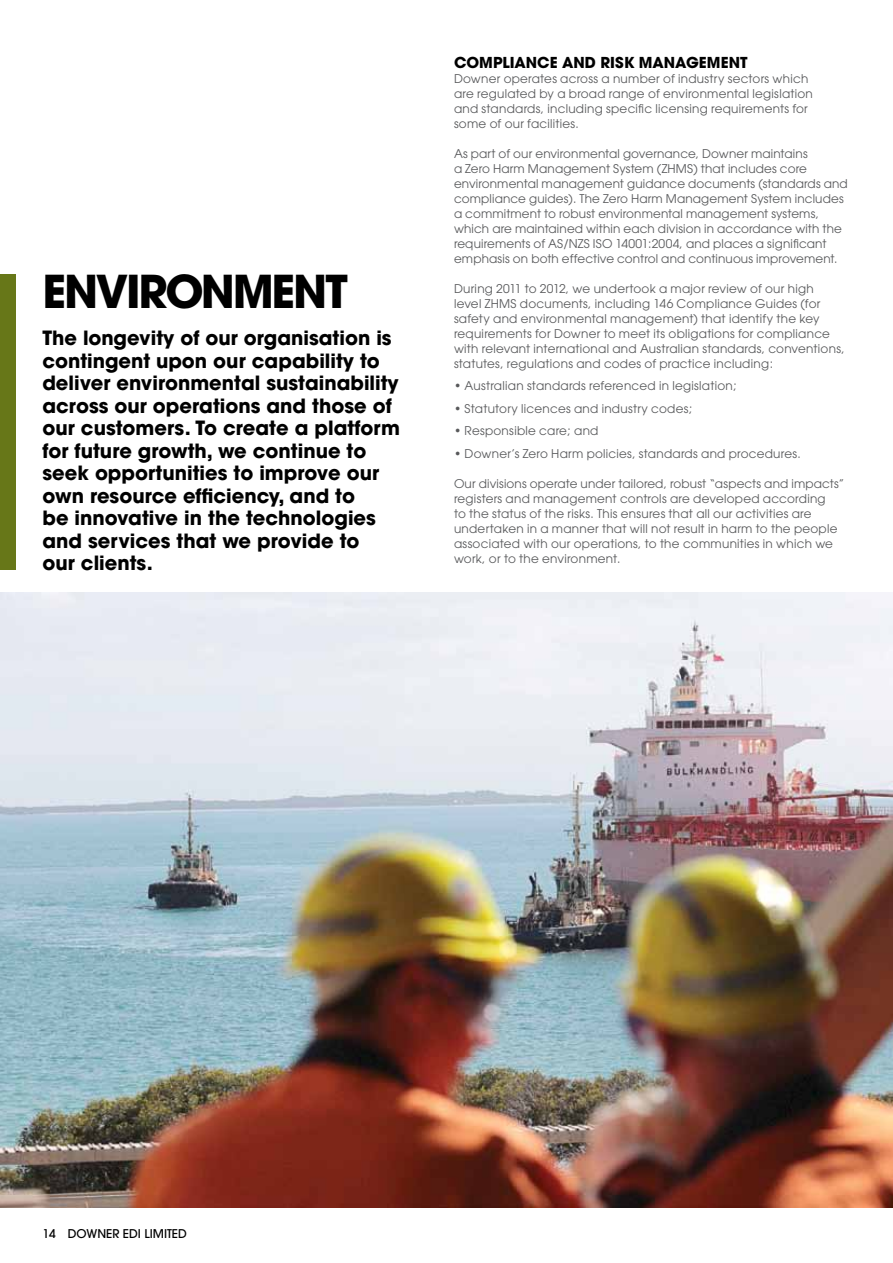
<style>
.page{position:relative;width:893px;height:1263px;background:#fff}
.page>*{position:absolute;margin:0;border:0;box-sizing:border-box;transform-origin:0 0}
.t1{font:700 45px "Avant Garde";letter-spacing:-.05em;color:#000}
.t2{font:700 19.5px/22.5px "Avant Garde";color:#000}
.t3{font:700 15px "Avant Garde";color:#000}
.t4{font:12px/15px "Avant Garde";letter-spacing:.02em;color:#58595b}
.t5{font:500 12px "Avant Garde";color:#000}
</style>
<div class="page">
<img style="left:0;top:593px;width:893px;height:615px">
<div style="left:0;top:275px;width:15px;height:295px;background:#677718"></div>
<h1 class="t1" style="left:43px;top:262px;width:307px">Environment</h1>
<p class="t2" style="left:43px;top:326px;width:359px">The longevity of our organisation is contingent upon our capability to deliver environmental sustainability across our operations and those of our customers. To create a platform for future growth, we continue to seek opportunities to improve our own resource efficiency, and to<br>be innovative in the technologies and services that we provide to<br>our clients.</p>
<p class="t3" style="left:454px;top:52px;width:277px">COMPLIANCE AND RISK MANAGEMENT</p>
<p class="t4" style="left:454px;top:71px;width:360px">Downer operates across a number of industry sectors which are regulated by a broad range of environmental legislation and standards, including specific licensing requirements for some of our facilities.</p>
<p class="t4" style="left:454px;top:146px;width:395px">As part of our environmental governance, Downer maintains<br>a Zero Harm Management System (ZHMS) that includes core environmental management guidance documents (standards and compliance guides). The Zero Harm Management System includes a commitment to robust environmental management systems, which are maintained within each division in accordance with the requirements of AS/NZS ISO 14001:2004, and places a significant emphasis on both effective control and continuous improvement.</p>
<p class="t4" style="left:454px;top:281px;width:392px">During 2011 to 2012, we undertook a major review of our high<br>level ZHMS documents, including 146 Compliance Guides (for safety and environmental management) that identify the key requirements for Downer to meet its obligations for compliance with relevant international and Australian standards, conventions, statutes, regulations and codes of practice including:</p>
<p class="t4" style="left:454px;top:378px;width:284px">• Australian standards referenced in legislation;</p>
<p class="t4" style="left:454px;top:401px;width:240px">• Statutory licences and industry codes;</p>
<p class="t4" style="left:454px;top:423px;width:146px">• Responsible care; and</p>
<p class="t4" style="left:454px;top:446px;width:348px">• Downer’s Zero Harm policies, standards and procedures.</p>
<p class="t4" style="left:454px;top:476px;width:392px">Our divisions operate under tailored, robust “aspects and impacts” registers and management controls are developed according<br>to the status of the risks. This ensures that all our activities are undertaken in a manner that will not result in harm to the people associated with our operations, to the communities in which we work, or to the environment.</p>
<p class="t5" style="left:43px;top:1226px;width:145px">14 DOWNER EDI LIMITED</p>
</div>
